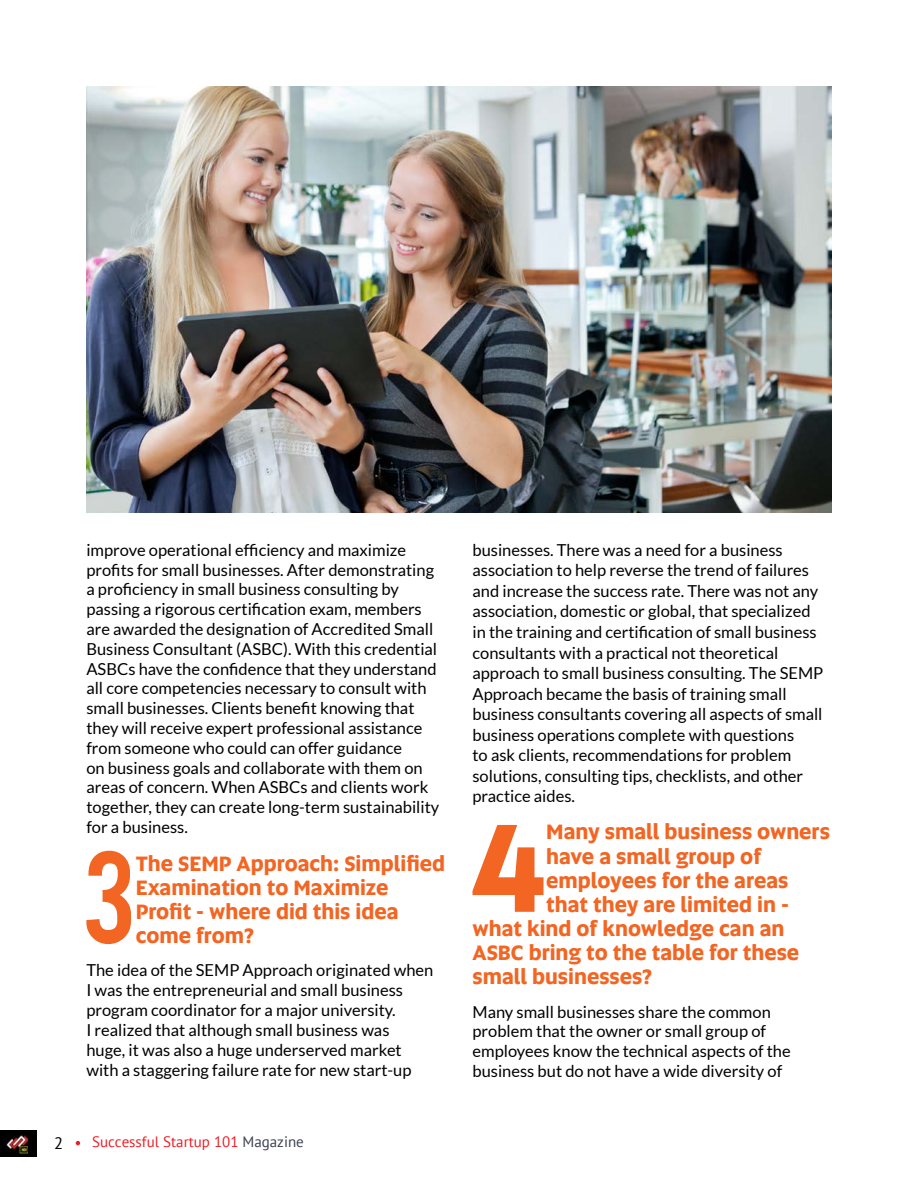
<style>
.page{position:relative;width:918px;height:1188px;background:#fff}
.page>*{position:absolute;margin:0;border:0;box-sizing:border-box;transform-origin:0 0}
.t1{font:700 126.75px "Altis";color:#f26522}
.t2{font:102.45px "Bebas";color:#f26522}
.t3{font:700 21px/24.2px "Altis";color:#f26522}
.t4{font:16.5px/19.8px "Lato";color:#000}
.t5{font:16.5px "PT Sans";color:#000}
.t6{font:15px "PT Sans";color:#ed1d24}
.s1{color:#3d4053}
</style>
<div class="page">
<div style="left:0;top:1130px;width:36px;height:26px;background:#000"></div>
<svg style="left:76px;top:1141px;width:4px;height:4px"></svg>
<img style="left:5px;top:1134px;width:22px;height:20px">
<img style="left:86px;top:87px;width:746px;height:425px">
<p class="t4" style="left:86px;top:540px;width:354px">improve operational efficiency and maximize profits for small businesses. After demonstrating a proficiency in small business consulting by passing a rigorous certification exam, members are awarded the designation of Accredited Small Business Consultant (ASBC). With this credential ASBCs have the confidence that they understand all core competencies necessary to consult with small businesses. Clients benefit knowing that they will receive expert professional assistance from someone who could can offer guidance<br>on business goals and collaborate with them on areas of concern. When ASBCs and clients work together, they can create long-term sustainability for a business.</p>
<h2 class="t2" style="left:82px;top:823px;width:56px">3</h2>
<p class="t3" style="left:136px;top:850px;width:311px">The SEMP Approach: Simplified<br>Examination to Maximize<br>Profit - where did this idea come from?</p>
<p class="t4" style="left:86px;top:960px;width:349px">The idea of the SEMP Approach originated when I was the entrepreneurial and small business program coordinator for a major university.<br>I realized that although small business was<br>huge, it was also a huge underserved market with a staggering failure rate for new start-up</p>
<p class="t5" style="left:54px;top:1136px;width:10px">2</p>
<p class="t6" style="left:92px;top:1135px;width:213px">Successful Startup 101 <span class="s1">Magazine</span></p>
<p class="t4" style="left:472px;top:539px;width:352px;line-height:20.5px">businesses. There was a need for a business association to help reverse the trend of failures and increase the success rate. There was not any association, domestic or global, that specialized in the training and certification of small business consultants with a practical not theoretical approach to small business consulting. The SEMP Approach became the basis of training small business consultants covering all aspects of small business operations complete with questions<br>to ask clients, recommendations for problem solutions, consulting tips, checklists, and other practice aides.</p>
<h1 class="t1" style="left:471px;top:772px;width:76px">4</h1>
<p class="t3" style="left:546px;top:819px;width:285px">Many small business owners</p>
<p class="t3" style="left:546px;top:843px;width:216px">have a small group of</p>
<p class="t3" style="left:546px;top:867px;width:244px">employees for the areas</p>
<p class="t3" style="left:546px;top:891px;width:244px">that they are limited in -</p>
<p class="t3" style="left:473px;top:915px;width:313px">what kind of knowledge can an</p>
<p class="t3" style="left:473px;top:940px;width:328px">ASBC bring to the table for these</p>
<p class="t3" style="left:473px;top:964px;width:181px">small businesses?</p>
<p class="t4" style="left:472px;top:1002px;width:320px">Many small businesses share the common problem that the owner or small group of employees know the technical aspects of the business but do not have a wide diversity of</p>
</div>
